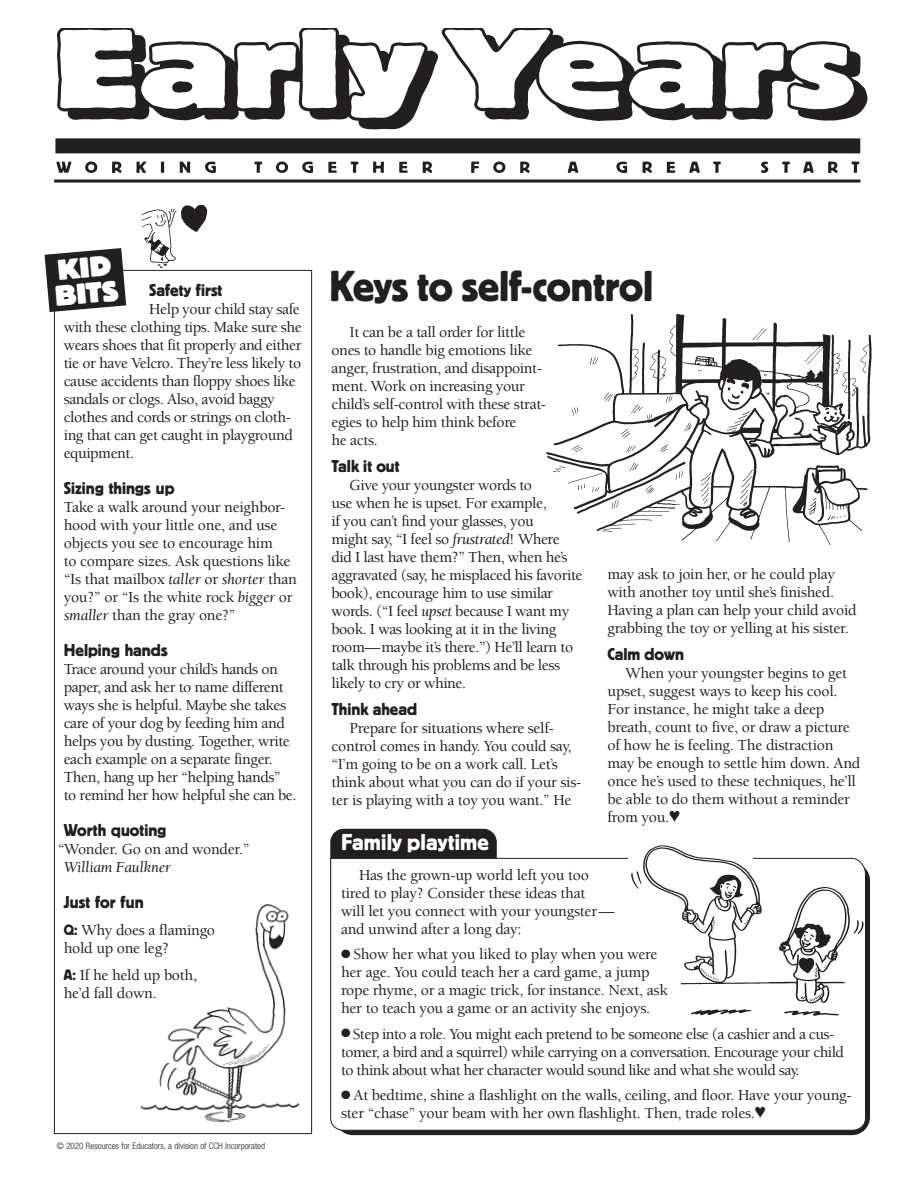
<style>
.page{position:relative;width:918px;height:1188px;background:#fff}
.page>*{position:absolute;margin:0;border:0;box-sizing:border-box;transform-origin:0 0}
.t1{font:45px "Platz";letter-spacing:-.005em;color:#231f20}
.t2{font:700 30px/25.5px "Platz";color:#fff}
.t3{font:24px "Platz";letter-spacing:.01em;color:#fff}
.t4{font:18px "Platz";color:#231f20}
.t5{font:500 15.75px/18px "Berkeley Std";letter-spacing:-.025em;color:#231f20}
.t6{font:italic 15.75px "Berkeley Std";letter-spacing:-.015em;color:#231f20}
.t7{font:300 condensed 9px "Helvetica Neue";color:#231f20}
.s1{font-weight:400;font-style:italic}
.s2{font-family:"Platz";font-weight:400}
</style>
<div class="page">
<div style="left:335px;top:862px;width:535px;height:273px;background:#231f20;border-radius:18px"></div>
<div style="left:330px;top:829px;width:167px;height:97px;background:#231f20;border-radius:13px"></div>
<div style="left:330px;top:858px;width:536px;height:273px;background:#fff"></div>
<img style="left:54px;top:28px;width:814px;height:155px">
<svg style="left:45px;top:248px;width:81px;height:64px;background:#433f40"></svg>
<div style="left:628px;top:851px;width:124px;height:14px;background:#fff"></div>
<img style="left:140px;top:904px;width:160px;height:219px">
<img style="left:546px;top:313px;width:326px;height:232px">
<img style="left:629px;top:845px;width:236px;height:172px">
<img style="left:139px;top:204px;width:69px;height:66px">
<h2 class="t2" style="left:52px;top:258px;width:65px;rotate:-5deg">KID<br>BITS</h2>
<p class="t4" style="left:149px;top:280px;width:75px">Safety first</p>
<p class="t5" style="left:64px;top:300px;width:240px;text-indent:86px">Help your child stay safe with these clothing tips. Make sure she wears shoes that fit properly and either tie or have Velcro. They’re less likely to cause accidents than floppy shoes like sandals or clogs. Also, avoid baggy clothes and cords or strings on cloth&shy;ing that can get caught in playground equipment.</p>
<p class="t4" style="left:64px;top:478px;width:112px">Sizing things up</p>
<p class="t5" style="left:64px;top:498px;width:235px">Take a walk around your neighbor&shy;hood with your little one, and use objects you see to encourage him<br>to compare sizes. Ask questions like “Is that mailbox <span class="s1">taller</span> or <span class="s1">shorter</span> than you?” or “Is the white rock <span class="s1">bigger</span> or <span class="s1">smaller</span> than the gray one?”</p>
<p class="t4" style="left:64px;top:640px;width:105px">Helping hands</p>
<p class="t5" style="left:64px;top:660px;width:234px">Trace around your child’s hands on paper, and ask her to name different ways she is helpful. Maybe she takes care of your dog by feeding him and helps you by dusting. Together, write each example on a separate finger.<br>Then, hang up her “helping hands” to remind her how helpful she can be.</p>
<p class="t4" style="left:64px;top:820px;width:104px">Worth quoting</p>
<p class="t5" style="left:58px;top:840px;width:193px">“Wonder. Go on and wonder.”</p>
<p class="t6" style="left:64px;top:859px;width:109px">William Faulkner</p>
<p class="t4" style="left:64px;top:892px;width:81px">Just for fun</p>
<p class="t5" style="left:64px;top:921px;width:153px"><span class="s2">Q:</span> Why does a flamingo hold up one leg?</p>
<p class="t5" style="left:64px;top:966px;width:135px"><span class="s2">A:</span> If he held up both, he’d fall down.</p>
<p class="t7" style="left:57px;top:1140px;width:210px">© 2020 Resources for Educators, a division of CCH Incorporated</p>
<h1 class="t1" style="left:329px;top:262px;width:326px">Keys to self-control</h1>
<p class="t5" style="left:331px;top:323px;width:216px;text-indent:18px">It can be a tall order for little ones to handle big emotions like anger, frustration, and disappoint&shy;ment. Work on increasing your child’s self-control with these strat&shy;egies to help him think before<br>he acts.</p>
<p class="t4" style="left:332px;top:456px;width:70px">Talk it out</p>
<p class="t5" style="left:331px;top:476px;width:253px;text-indent:18px">Give your youngster words to<br>use when he is upset. For example,<br>if you can’t find your glasses, you<br>might say, “I feel so <span class="s1">frustrated</span>! Where did I last have them?” Then, when he’s aggravated (say, he misplaced his favorite book), encourage him to use similar words. (“I feel <span class="s1">upset</span> because I want my book. I was looking at it in the living room—maybe it’s there.”) He’ll learn to talk through his problems and be less likely to cry or whine.</p>
<p class="t4" style="left:332px;top:699px;width:87px">Think ahead</p>
<p class="t5" style="left:331px;top:719px;width:251px;text-indent:18px">Prepare for situations where self&shy;control comes in handy. You could say, “I’m going to be on a work call. Let’s think about what you can do if your sis&shy;ter is playing with a toy you want.” He</p>
<p class="t5" style="left:608px;top:565px;width:251px">may ask to join her, or he could play with another toy until she’s finished.<br>Having a plan can help your child avoid grabbing the toy or yelling at his sister.</p>
<p class="t4" style="left:608px;top:644px;width:78px">Calm down</p>
<p class="t5" style="left:607px;top:664px;width:254px;text-indent:18px">When your youngster begins to get upset, suggest ways to keep his cool.<br>For instance, he might take a deep breath, count to five, or draw a picture of how he is feeling. The distraction may be enough to settle him down. And once he’s used to these techniques, he’ll be able to do them without a reminder from you.♥</p>
<h3 class="t3" style="left:341px;top:829px;width:149px">Family playtime</h3>
<p class="t5" style="left:341px;top:866px;width:275px;text-indent:18px">Has the grown-up world left you too tired to play? Consider these ideas that<br>will let you connect with your youngster— and unwind after a long day:</p>
<p class="t5" style="left:341px;top:945px;width:328px">● Show her what you liked to play when you were her age. You could teach her a card game, a jump rope rhyme, or a magic trick, for instance. Next, ask her to teach you a game or an activity she enjoys.</p>
<p class="t5" style="left:341px;top:1025px;width:505px">● Step into a role. You might each pretend to be someone else (a cashier and a cus&shy;tomer, a bird and a squirrel) while carrying on a conversation. Encourage your child to think about what her character would sound like and what she would say.</p>
<p class="t5" style="left:341px;top:1086px;width:512px">● At bedtime, shine a flashlight on the walls, ceiling, and floor. Have your young&shy;ster “chase” your beam with her own flashlight. Then, trade roles.♥</p>
</div>
